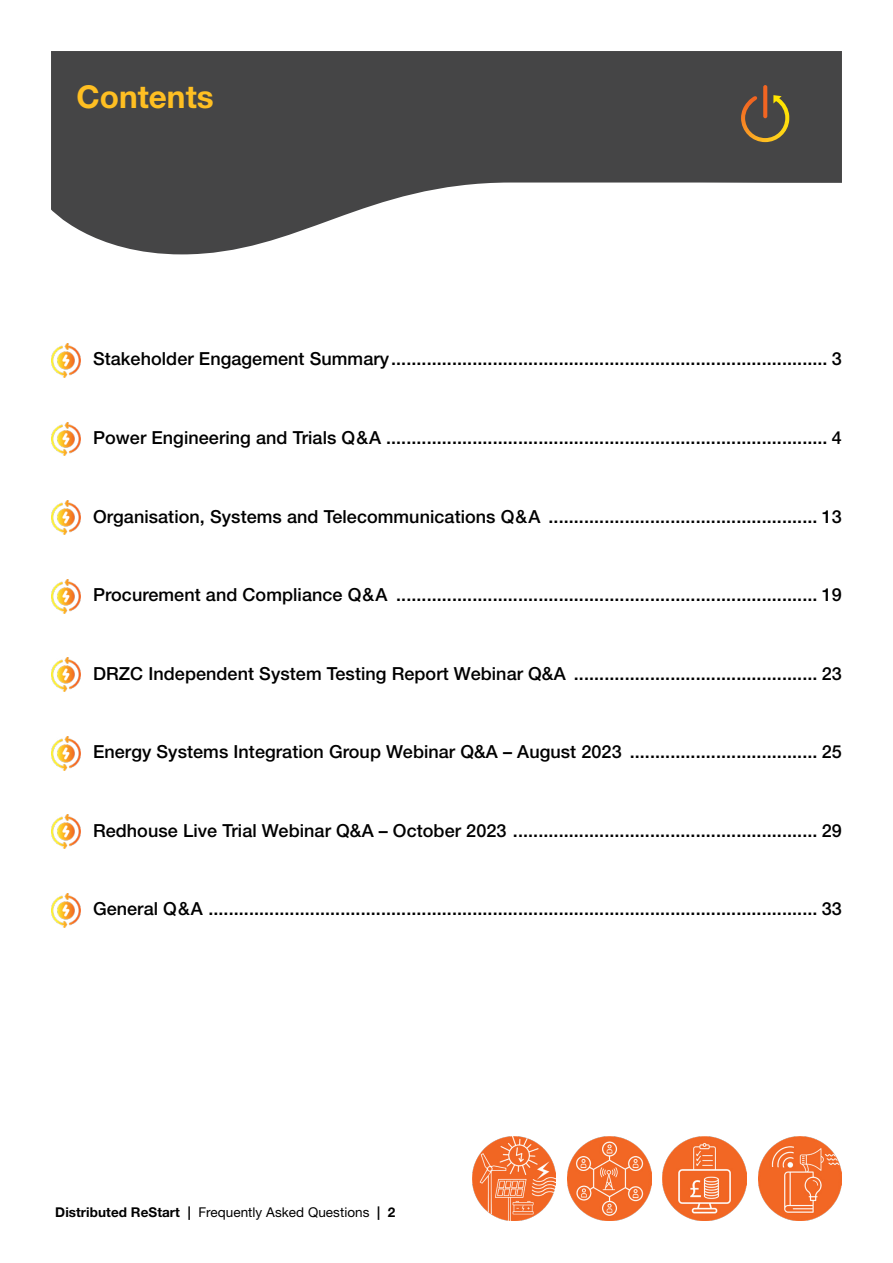
<style>
.page{position:relative;width:893px;height:1263px;background:#fff}
.page>*{position:absolute;margin:0;border:0;box-sizing:border-box;transform-origin:0 0}
.t1{font:700 31.5px "Helvetica Neue LT Std";color:#ffbf22}
.t2{font:500 18px "Helvetica Neue LT Std";letter-spacing:.005em;color:#000}
.t3{font:13.5px "Helvetica Neue LT Std";letter-spacing:.005em;color:#000}
.s1{font-weight:700}
</style>
<div class="page">
<svg style="left:51px;top:51px;width:791px;height:203px;fill:#454546"></svg>
<svg style="left:763px;top:85px;width:4px;height:33px"></svg>
<img style="left:741px;top:95px;width:48px;height:47px">
<img style="left:51px;top:344px;width:30px;height:33px">
<img style="left:51px;top:422px;width:30px;height:34px">
<img style="left:51px;top:501px;width:30px;height:33px">
<img style="left:51px;top:579px;width:30px;height:34px">
<img style="left:51px;top:658px;width:30px;height:33px">
<img style="left:51px;top:736px;width:30px;height:34px">
<img style="left:51px;top:815px;width:30px;height:34px">
<img style="left:51px;top:893px;width:30px;height:34px">
<img style="left:472px;top:1137px;width:84px;height:83px">
<img style="left:568px;top:1137px;width:83px;height:83px">
<img style="left:663px;top:1137px;width:84px;height:83px">
<img style="left:758px;top:1137px;width:84px;height:83px">
<h1 class="t1" style="left:77px;top:77px;width:139px">Contents</h1>
<p class="t2" style="left:93px;top:348px;width:750px">Stakeholder Engagement Summary...................................................................................... 3</p>
<p class="t2" style="left:93px;top:427px;width:750px">Power Engineering and Trials Q&amp;A ....................................................................................... 4</p>
<p class="t2" style="left:93px;top:505px;width:750px">Organisation, Systems and Telecommunications Q&amp;A ..................................................... 13</p>
<p class="t2" style="left:93px;top:584px;width:750px">Procurement and Compliance Q&amp;A ................................................................................... 19</p>
<p class="t2" style="left:93px;top:662px;width:750px">DRZC Independent System Testing Report Webinar Q&amp;A ................................................ 23</p>
<p class="t2" style="left:93px;top:741px;width:750px">Energy Systems Integration Group Webinar Q&amp;A – August 2023 ..................................... 25</p>
<p class="t2" style="left:93px;top:819px;width:750px">Redhouse Live Trial Webinar Q&amp;A – October 2023 ............................................................ 29</p>
<p class="t2" style="left:93px;top:898px;width:750px">General Q&amp;A ........................................................................................................................ 33</p>
<p class="t3" style="left:55px;top:1204px;width:342px"><span class="s1">Distributed ReStart |</span> Frequently Asked Questions <span class="s1">| 2</span></p>
</div>
